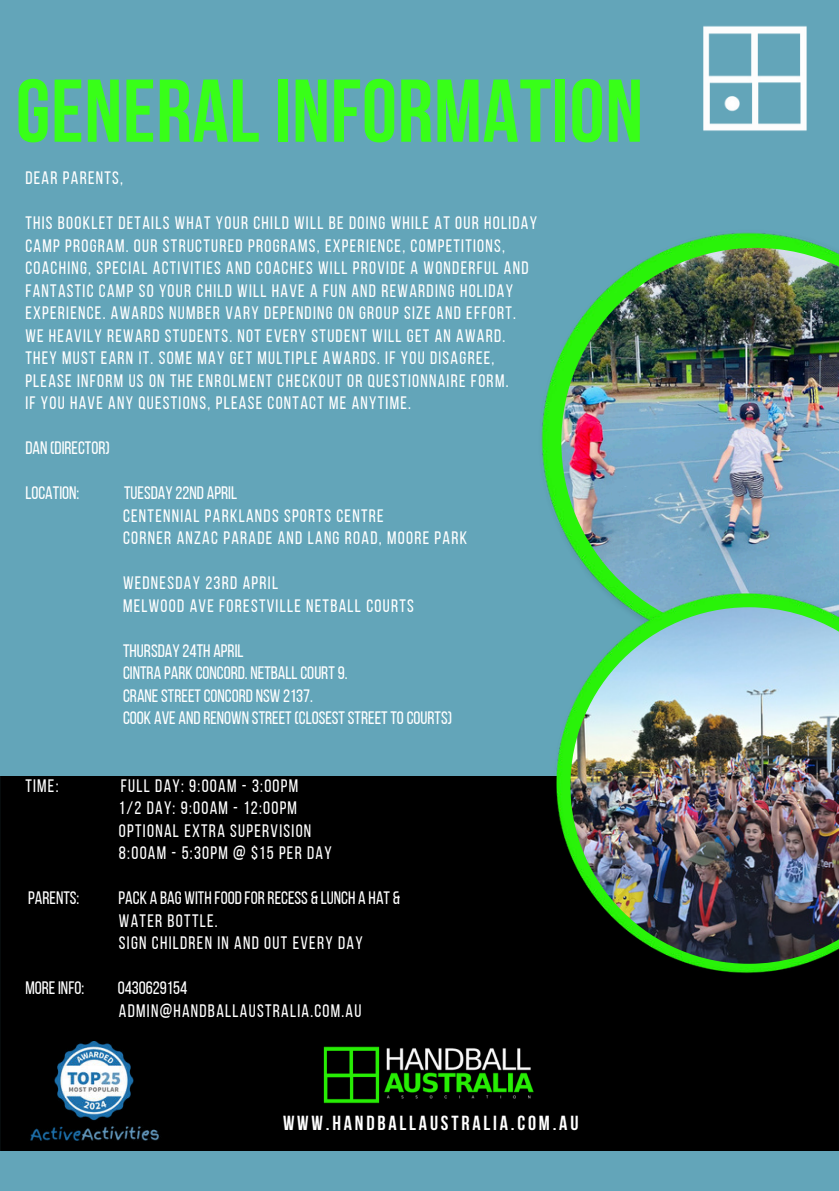
<style>
.page{position:relative;width:839px;height:1191px;background:#fff}
.page>*{position:absolute;margin:0;border:0;box-sizing:border-box;transform-origin:0 0}
.t1{font:88.8px "Bebas Neue Cyrillic";letter-spacing:.005em;color:#38ff18}
.t2{font:700 20.4px "Bebas Neue";letter-spacing:.14em;color:#fff}
.t3{font:18px/22.4px "Bebas Neue";letter-spacing:.07em;color:#fff}
.t4{font:18px/22.4px "Bebas Neue";color:#fff}
</style>
<div class="page">
<div style="left:0;top:0;width:838px;height:1191px;background:#63a5b9"></div>
<img style="left:703px;top:26px;width:104px;height:105px">
<div style="left:0;top:777px;width:838px;height:373px;background:#000"></div>
<img style="left:541px;top:232px;width:285px;height:294px">
<img style="left:561px;top:248px;width:277px;height:337px">
<img style="left:548px;top:585px;width:290px;height:401px">
<img style="left:570px;top:607px;width:268px;height:357px">
<img style="left:0;top:1041px;width:188px;height:107px">
<img style="left:287px;top:934px;width:284px;height:217px">
<h1 class="t1" style="left:16px;top:62px;width:629px">GENERAL INFORMATION</h1>
<p class="t3" style="left:25px;top:166px;width:99px">DEAR PARENTS,</p>
<p class="t3" style="left:25px;top:211px;width:513px">THIS BOOKLET DETAILS WHAT YOUR CHILD WILL BE DOING WHILE AT OUR HOLIDAY CAMP PROGRAM. OUR STRUCTURED PROGRAMS, EXPERIENCE, COMPETITIONS, COACHING, SPECIAL ACTIVITIES AND COACHES WILL PROVIDE A WONDERFUL AND FANTASTIC CAMP SO YOUR CHILD WILL HAVE A FUN AND REWARDING HOLIDAY EXPERIENCE. AWARDS NUMBER VARY DEPENDING ON GROUP SIZE AND EFFORT.<br>WE HEAVILY REWARD STUDENTS. NOT EVERY STUDENT WILL GET AN AWARD.<br>THEY MUST EARN IT. SOME MAY GET MULTIPLE AWARDS. IF YOU DISAGREE, PLEASE INFORM US ON THE ENROLMENT CHECKOUT OR QUESTIONNAIRE FORM.<br>IF YOU HAVE ANY QUESTIONS, PLEASE CONTACT ME ANYTIME.</p>
<p class="t4" style="left:25px;top:436px;width:86px">DAN (DIRECTOR)</p>
<p class="t4" style="left:25px;top:481px;width:55px">LOCATION:</p>
<p class="t3" style="left:123px;top:481px;width:345px">TUESDAY 22ND APRIL<br>CENTENNIAL PARKLANDS SPORTS CENTRE<br>CORNER ANZAC PARADE AND LANG ROAD, MOORE PARK</p>
<p class="t3" style="left:123px;top:571px;width:292px">WEDNESDAY 23RD APRIL<br>MELWOOD AVE FORESTVILLE NETBALL COURTS</p>
<p class="t4" style="left:123px;top:639px;width:330px">THURSDAY 24TH APRIL<br>CINTRA PARK CONCORD. NETBALL COURT 9.<br>CRANE STREET CONCORD NSW 2137.<br>COOK AVE AND RENOWN STREET (CLOSEST STREET TO COURTS)</p>
<p class="t3" style="left:25px;top:774px;width:35px">TIME:</p>
<p class="t3" style="left:119px;top:774px;width:214px">FULL DAY: 9:00AM - 3:00PM<br>1/2 DAY: 9:00AM - 12:00PM<br>OPTIONAL EXTRA SUPERVISION<br>8:00AM - 5:30PM @ $15 PER DAY</p>
<p class="t4" style="left:28px;top:886px;width:53px">PARENTS:</p>
<p class="t3" style="left:118px;top:886px;width:283px">PACK A BAG WITH FOOD FOR RECESS &amp; LUNCH A HAT &amp;<br>WATER BOTTLE.<br>SIGN CHILDREN IN AND OUT EVERY DAY</p>
<p class="t4" style="left:25px;top:976px;width:60px">MORE INFO:</p>
<p class="t3" style="left:118px;top:976px;width:245px">0430629154<br>ADMIN@HANDBALLAUSTRALIA.COM.AU</p>
<p class="t2" style="left:283px;top:1112px;width:297px">WWW.HANDBALLAUSTRALIA.COM.AU</p>
</div>
